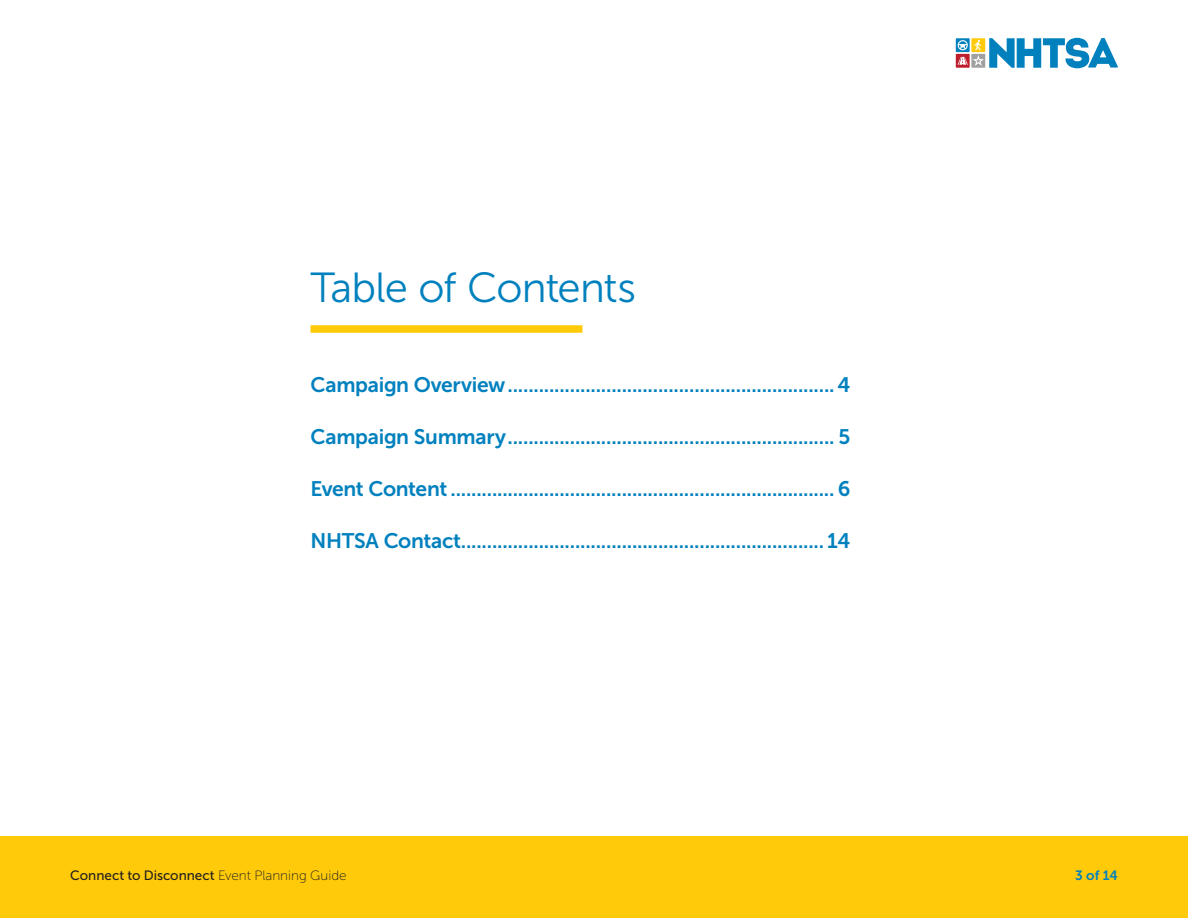
<style>
.page{position:relative;width:1188px;height:918px;background:#fff}
.page>*{position:absolute;margin:0;border:0;box-sizing:border-box;transform-origin:0 0}
.h1_not_in_TOC{font:42px "Museo Sans 300";letter-spacing:-.03em;color:#0081be}
.Main_TOC{font:21px "Museo Sans 700";letter-spacing:-.015em;color:#0081be}
.t1{font:13.5px "Museo Sans 500";color:#231f20}
.t2{font:13.5px "Museo Sans 700";color:#0081be}
.s1{font-family:"Museo Sans 100"}
</style>
<div class="page">
<div style="left:0;top:836px;width:1188px;height:82px;background:#feca0a"></div>
<svg style="left:956px;top:38px;width:14px;height:14px"></svg>
<div style="left:956px;top:54px;width:14px;height:14px;background:#be1d2c"></div>
<svg style="left:958px;top:38px;width:160px;height:30px"></svg>
<div style="left:310px;top:325px;width:272px;height:8px;background:#feca0a"></div>
<h1 class="h1_not_in_TOC" style="left:310px;top:264px;width:327px">Table of Contents</h1>
<p class="Main_TOC" style="left:310px;top:373px;width:542px">Campaign Overview...............................................................4</p>
<p class="Main_TOC" style="left:310px;top:425px;width:542px">Campaign Summary............................................................... 5</p>
<p class="Main_TOC" style="left:310px;top:477px;width:542px">Event Content .......................................................................... 6</p>
<p class="Main_TOC" style="left:310px;top:529px;width:541px">NHTSA Contact...................................................................... 14</p>
<p class="t1" style="left:70px;top:868px;width:278px">Connect to Disconnect <span class="s1">Event Planning Guide</span></p>
<p class="t2" style="left:1075px;top:868px;width:44px">3 of 14</p>
</div>
